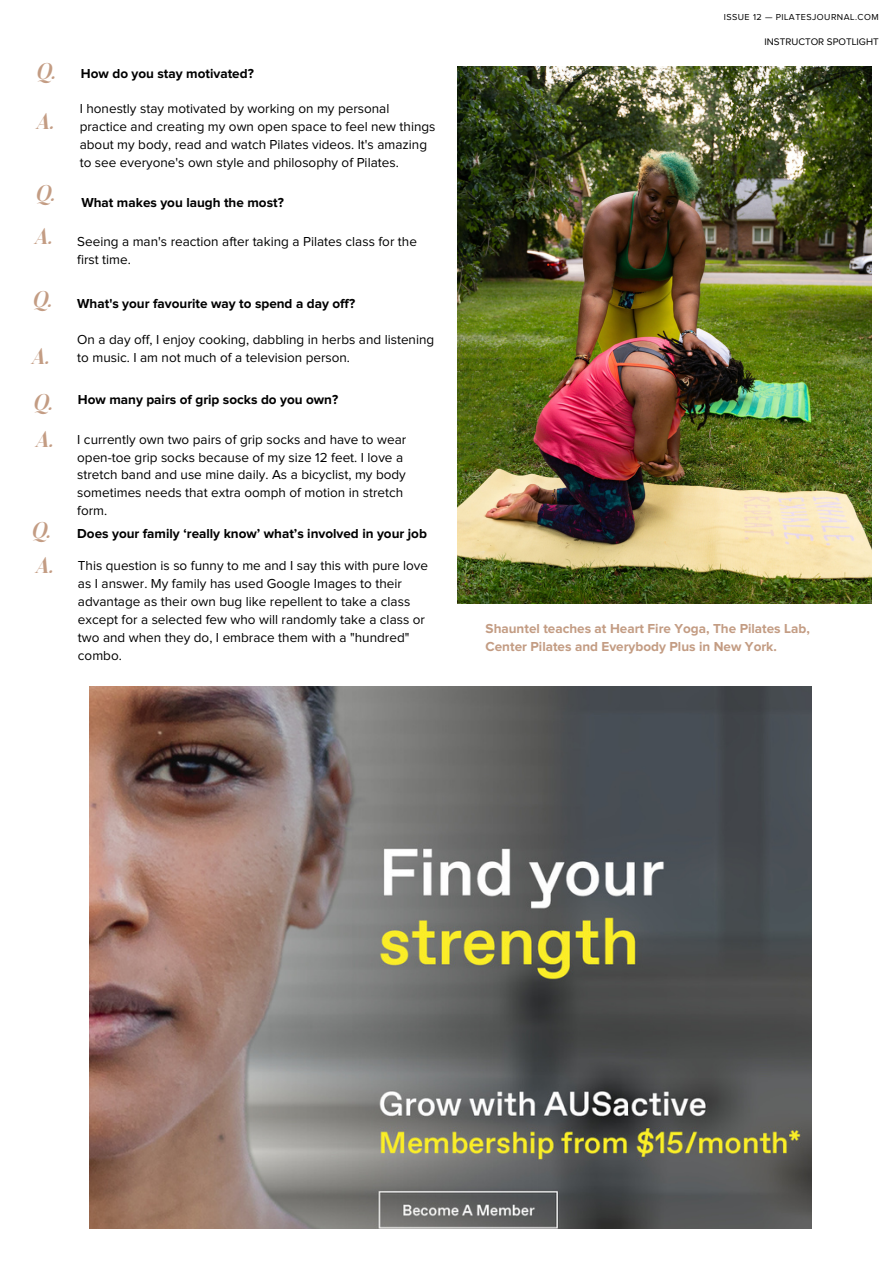
<style>
.page{position:relative;width:893px;height:1264px;background:#fff}
.page>*{position:absolute;margin:0;border:0;box-sizing:border-box;transform-origin:0 0}
.t1{font:italic 16.5px "The New Elegance";color:#c39c83}
.t2{font:13.5px/18px "Proxima Nova";color:#000}
.t3{font:700 13.5px "Proxima Nova";color:#000}
.t4{font:700 13.5px/18px "Proxima Nova";color:#c39c83}
.t5{font:9.9px "Proxima Nova";color:#000}
.t6{font:9px "Proxima Nova";letter-spacing:.05em;color:#000}
</style>
<div class="page">
<img style="left:457px;top:67px;width:414px;height:536px">
<img style="left:89px;top:686px;width:722px;height:542px">
<p class="t1" style="left:36px;top:64px;width:21px">Q.</p>
<p class="t1" style="left:36px;top:113px;width:19px">A.</p>
<p class="t2" style="left:80px;top:100px;width:357px">I honestly stay motivated by working on my personal practice and creating my own open space to feel new things about my body, read and watch Pilates videos. It's amazing to see everyone's own style and philosophy of Pilates.</p>
<p class="t3" style="left:81px;top:67px;width:174px">How do you stay motivated?</p>
<p class="t1" style="left:35px;top:185px;width:21px">Q.</p>
<p class="t1" style="left:34px;top:228px;width:19px">A.</p>
<p class="t1" style="left:32px;top:291px;width:21px">Q.</p>
<p class="t3" style="left:81px;top:197px;width:204px">What makes you laugh the most?</p>
<p class="t2" style="left:77px;top:233px;width:341px">Seeing a man's reaction after taking a Pilates class for the first time.</p>
<p class="t3" style="left:77px;top:297px;width:279px">What's your favourite way to spend a day off?</p>
<p class="t2" style="left:77px;top:331px;width:358px">On a day off, I enjoy cooking, dabbling in herbs and listening</p>
<p class="t1" style="left:31px;top:349px;width:19px">A.</p>
<p class="t2" style="left:77px;top:349px;width:274px">to music. I am not much of a television person.</p>
<p class="t1" style="left:33px;top:395px;width:21px">Q.</p>
<p class="t1" style="left:35px;top:432px;width:19px">A.</p>
<p class="t1" style="left:31px;top:522px;width:21px">Q.</p>
<p class="t1" style="left:35px;top:557px;width:19px">A.</p>
<p class="t3" style="left:78px;top:393px;width:262px">How many pairs of grip socks do you own?</p>
<p class="t2" style="left:77px;top:430px;width:330px">I currently own two pairs of grip socks and have to wear open-toe grip socks because of my size 12 feet. I love a stretch band and use mine daily. As a bicyclist, my body sometimes needs that extra oomph of motion in stretch form.</p>
<p class="t3" style="left:77px;top:527px;width:351px">Does your family ‘really know’ what’s involved in your job</p>
<p class="t2" style="left:78px;top:557px;width:352px">This question is so funny to me and I say this with pure love as I answer. My family has used Google Images to their advantage as their own bug like repellent to take a class except for a selected few who will randomly take a class or two and when they do, I embrace them with a "hundred" combo.</p>
<p class="t6" style="left:723px;top:13px;width:156px">ISSUE 12 — PILATESJOURNAL.COM</p>
<p class="t5" style="left:764px;top:37px;width:116px">INSTRUCTOR SPOTLIGHT</p>
<p class="t4" style="left:485px;top:620px;width:326px">Shauntel teaches at Heart Fire Yoga, The Pilates Lab,<br>Center Pilates and Everybody Plus in New York.</p>
</div>
